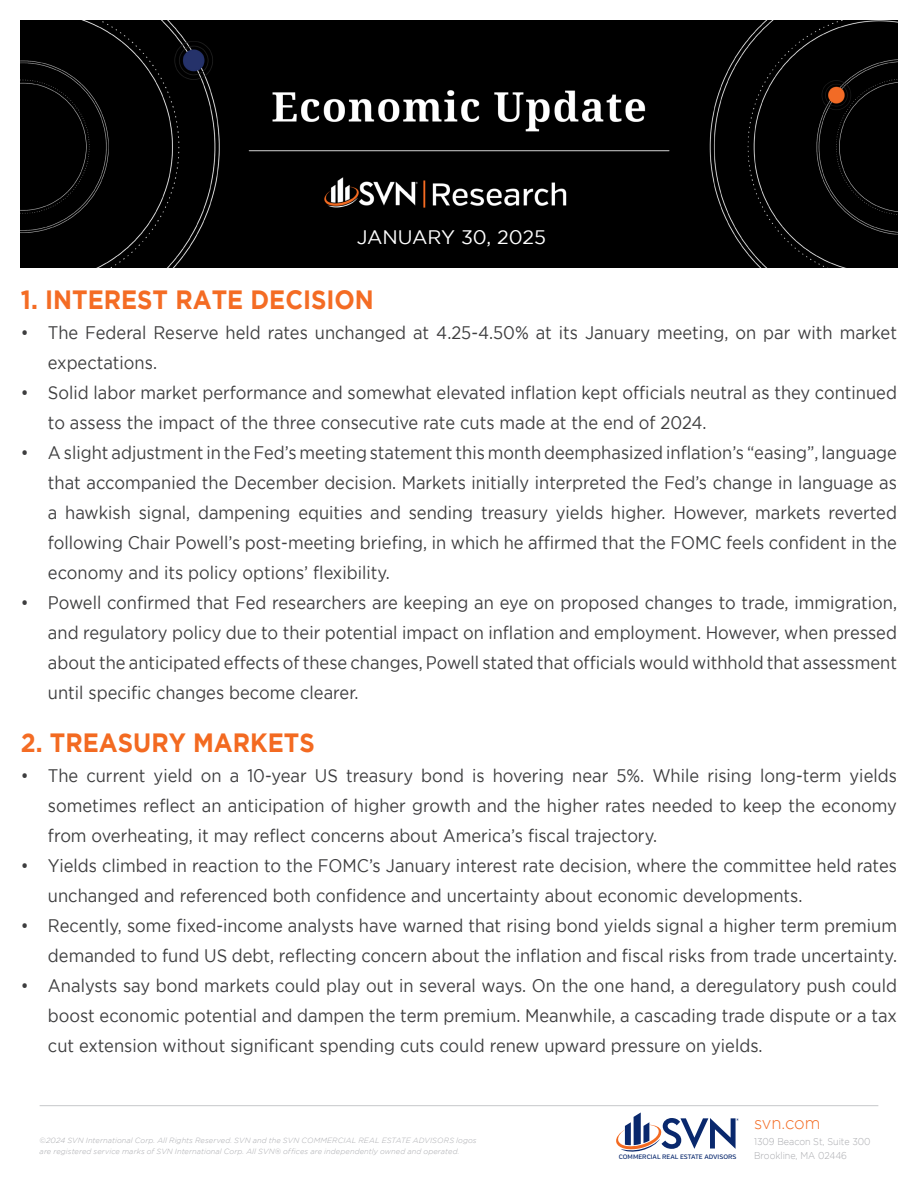
<style>
.page{position:relative;width:918px;height:1188px;background:#fff}
.page>*{position:absolute;margin:0;border:0;box-sizing:border-box;transform-origin:0 0}
.t1{font:700 26.4px "Gotham";color:#f46c24;scale:.91 1}
.t2{font:700 26.4px "Gotham";color:#f36a21;scale:.91 1}
.t3{font:19.5px "Gotham";color:#fff}
.t4{font:18.15px/30px "Gotham";color:#3e3e3f;text-align:justify;scale:.91 1}
.t5{font:300 17.4px "Gotham";letter-spacing:-.01em;color:#f36a21;scale:.95 1}
.t6{font:300 9.9px/13.5px "Gotham";color:#a8a9ad;scale:.91 1}
.t7{font:italic 300 7.5px/10.5px "Gotham";letter-spacing:.015em;color:#a8a9ad}
.t8{font:500 6.45px "Verb";color:#09286d}
.s1{color:#f46c24}
</style>
<div class="page">
<img style="left:21px;top:21px;width:876px;height:247px">
<hr style="left:40px;top:1105px;width:838px;height:1px;background:#c7c8ca">
<svg style="left:616px;top:1112px;width:123px;height:40px"></svg>
<p class="t3" style="left:357px;top:226px;width:191px">JANUARY 30, 2025</p>
<p class="t1" style="left:21px;top:285px;width:389px">1. INTEREST RATE DECISION</p>
<p class="t4" style="left:48px;top:317px;width:935px;text-indent:-27px">• The Federal Reserve held rates unchanged at 4.25-4.50% at its January meeting, on par with market expectations.</p>
<p class="t4" style="left:48px;top:377px;width:935px;text-indent:-27px">• Solid labor market performance and somewhat elevated inflation kept officials neutral as they continued to assess the impact of the three consecutive rate cuts made at the end of 2024.</p>
<p class="t4" style="left:48px;top:437px;width:935px;text-indent:-27px">• A slight adjustment in the Fed’s meeting statement this month deemphasized inflation’s “easing”, language that accompanied the December decision. Markets initially interpreted the Fed’s change in language as a hawkish signal, dampening equities and sending treasury yields higher. However, markets reverted following Chair Powell’s post-meeting briefing, in which he affirmed that the FOMC feels confident in the economy and its policy options’ flexibility.</p>
<p class="t4" style="left:48px;top:587px;width:935px;text-indent:-27px">• Powell confirmed that Fed researchers are keeping an eye on proposed changes to trade, immigration, and regulatory policy due to their potential impact on inflation and employment. However, when pressed about the anticipated effects of these changes, Powell stated that officials would withhold that assessment until specific changes become clearer.</p>
<p class="t2" style="left:21px;top:727px;width:324px"><span class="s1">2.</span> TREASURY MARKETS</p>
<p class="t4" style="left:48px;top:760px;width:935px;text-indent:-27px">• The current yield on a 10-year US treasury bond is hovering near 5%. While rising long-term yields sometimes reflect an anticipation of higher growth and the higher rates needed to keep the economy from overheating, it may reflect concerns about America’s fiscal trajectory.</p>
<p class="t4" style="left:48px;top:850px;width:935px;text-indent:-27px">• Yields climbed in reaction to the FOMC’s January interest rate decision, where the committee held rates unchanged and referenced both confidence and uncertainty about economic developments.</p>
<p class="t4" style="left:21px;top:910px;width:964px;text-align:right">• Recently, some fixed-income analysts have warned that rising bond yields signal a higher term premium demanded to fund US debt, reflecting concern about the inflation and fiscal risks from trade uncertainty.</p>
<p class="t4" style="left:48px;top:970px;width:935px;text-indent:-27px">• Analysts say bond markets could play out in several ways. On the one hand, a deregulatory push could boost economic potential and dampen the term premium. Meanwhile, a cascading trade dispute or a tax cut extension without significant spending cuts could renew upward pressure on yields.</p>
<p class="t7" style="left:40px;top:1136px;width:438px">©2024 SVN International Corp. All Rights Reserved. SVN and the SVN COMMERCIAL REAL ESTATE ADVISORS logos are registered service marks of SVN International Corp. All SVN® offices are independently owned and operated.</p>
<p class="t8" style="left:619px;top:1153px;width:119px">COMMERCIAL REAL ESTATE ADVISORS</p>
<p class="t5" style="left:754px;top:1113px;width:71px">svn.com</p>
<p class="t6" style="left:754px;top:1135px;width:130px">1309 Beacon St, Suite 300<br>Brookline, MA 02446</p>
</div>
